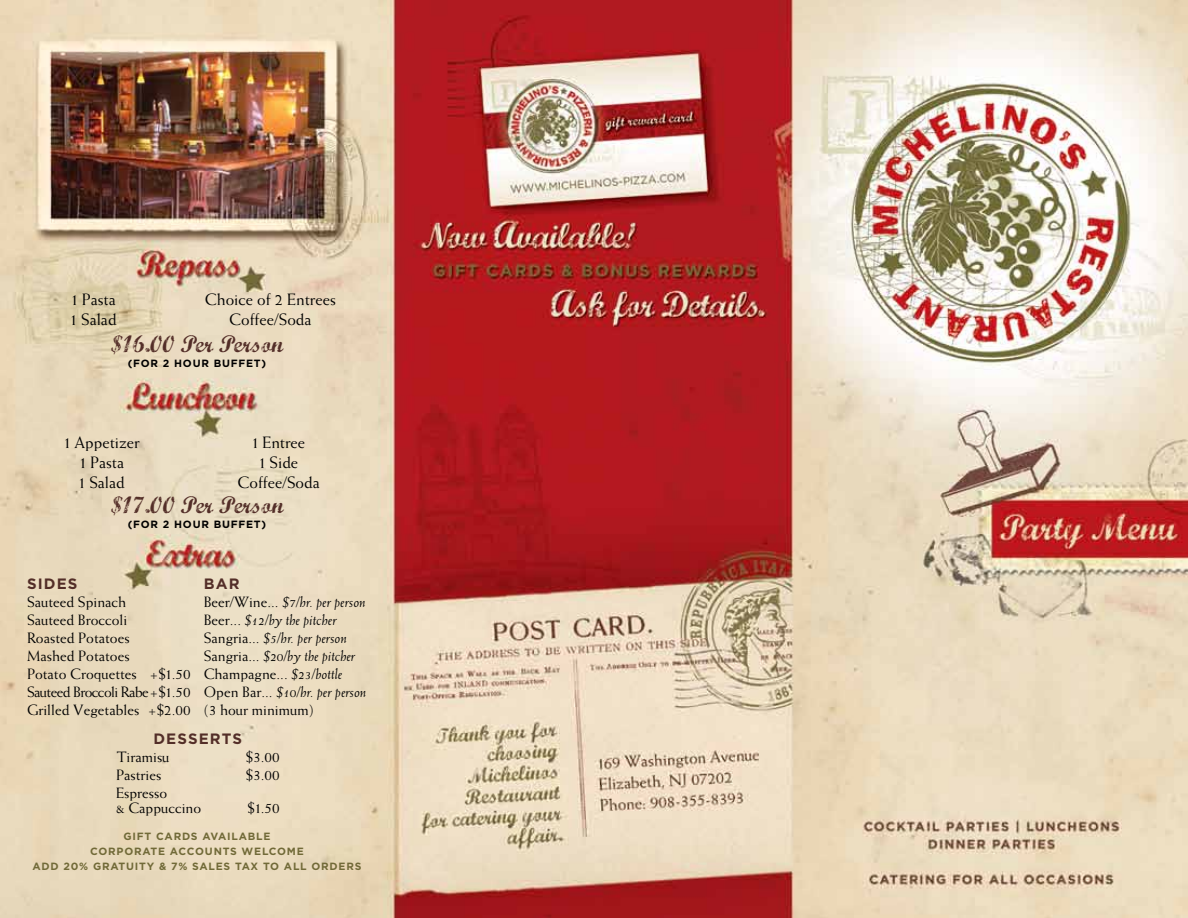
<style>
.page{position:relative;width:1188px;height:918px;background:#fff}
.page>*{position:absolute;margin:0;border:0;box-sizing:border-box;transform-origin:0 0}
.t1{font:24px "Marcelle Script";color:#532e28}
.t2{font:16.5px/19.8px "Weiss Large";color:#000;text-align:center}
.t3{font:15px/18px "Weiss Large";color:#000}
.t4{font:italic 15px/18px "Weiss";color:#000}
.t5{font:700 15px "Gotham";letter-spacing:.075em;color:#532e28}
.t6{font:700 10.5px/15px "Gotham";letter-spacing:.075em;color:#716a38;text-align:center}
.t7{font:700 10.5px "Gotham";letter-spacing:.075em;color:#000}
.s1{font-family:"Weiss Large";font-style:normal}
.s2{font-family:"Weiss";font-style:italic}
</style>
<div class="page">
<img style="left:0;top:0;width:1188px;height:918px">
<p class="t2" style="left:71px;top:289px;width:47px;text-align:left">1 Pasta<br>1 Salad</p>
<p class="t2" style="left:205px;top:289px;width:132px">Choice of 2 Entrees<br>Coffee/Soda</p>
<h1 class="t1" style="left:111px;top:327px;width:174px">$16.00 Per Person</h1>
<p class="t7" style="left:128px;top:357px;width:140px">(FOR 2 HOUR BUFFET)</p>
<p class="t2" style="left:64px;top:432px;width:77px">1 Appetizer<br>1 Pasta<br>1 Salad</p>
<p class="t2" style="left:238px;top:432px;width:84px">1 Entree<br>1 Side<br>Coffee/Soda</p>
<h1 class="t1" style="left:110px;top:488px;width:175px">$17.00 Per Person</h1>
<p class="t7" style="left:128px;top:518px;width:140px">(FOR 2 HOUR BUFFET)</p>
<p class="t5" style="left:27px;top:575px;width:52px">SIDES</p>
<p class="t3" style="left:27px;top:593px;width:165px">Sauteed Spinach<br>Sauteed Broccoli<br>Roasted Potatoes<br>Mashed Potatoes<br>Potato Croquettes +$1.50<br>Sauteed Broccoli Rabe+$1.50<br>Grilled Vegetables +$2.00</p>
<p class="t5" style="left:204px;top:575px;width:37px">BAR</p>
<p class="t4" style="left:204px;top:593px;width:164px"><span class="s1">Beer/Wine...</span> $7/hr. per person<br><span class="s1">Beer...</span> $12/by the pitcher<br><span class="s1">Sangria...</span> $5/hr. per person<br><span class="s1">Sangria...</span> $20/by the pitcher</p>
<p class="t3" style="left:204px;top:665px;width:140px">Champagne... <span class="s2">$23/bottle</span></p>
<p class="t4" style="left:204px;top:683px;width:164px"><span class="s1">Open Bar...</span> $10/hr. per person</p>
<p class="t3" style="left:204px;top:701px;width:111px">(3 hour minimum)</p>
<p class="t5" style="left:153px;top:730px;width:90px">DESSERTS</p>
<p class="t3" style="left:116px;top:748px;width:55px">Tiramisu</p>
<p class="t3" style="left:246px;top:748px;width:35px">$3.00</p>
<p class="t3" style="left:116px;top:766px;width:47px">Pastries</p>
<p class="t3" style="left:246px;top:766px;width:35px">$3.00</p>
<p class="t3" style="left:116px;top:785px;width:87px;line-height:15px">Espresso<br>&amp; Cappuccino</p>
<p class="t3" style="left:248px;top:799px;width:34px">$1.50</p>
<p class="t6" style="left:32px;top:828px;width:331px">GIFT CARDS AVAILABLE<br>CORPORATE ACCOUNTS WELCOME<br>ADD 20% GRATUITY &amp; 7% SALES TAX TO ALL ORDERS</p>
</div>
